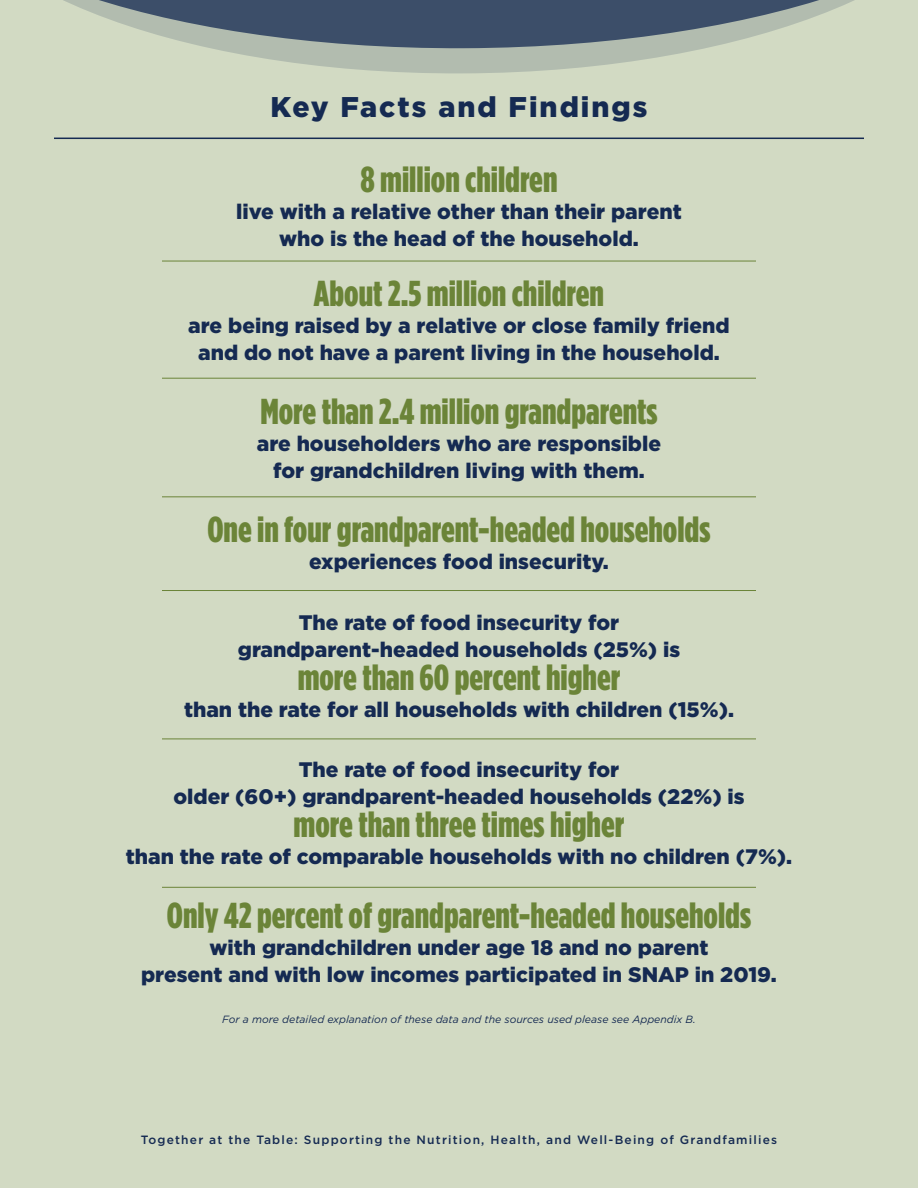
<style>
.page{position:relative;width:918px;height:1188px;background:#d2dac3}
.page>*{position:absolute;margin:0;border:0;box-sizing:border-box;transform-origin:0 0}
.t1{font:900 36px "Gotham Condensed";color:#6b8438}
.t2{font:900 28.5px "Gotham";letter-spacing:.07em;color:#152a52}
.t3{font:900 21px/27px "Gotham";color:#152a52;text-align:center}
.t4{font:500 12px "Gotham";letter-spacing:.1em;color:#152a52}
.t5{font:italic 10.5px "Gotham";color:#152a52}
</style>
<div class="page">
<svg style="left:63px;top:0;width:791px;height:73px"></svg>
<hr style="left:54px;top:138px;width:810px;height:1px;background:#152a52">
<hr style="left:162px;top:261px;width:594px;height:1px;background:#6b8438">
<hr style="left:162px;top:378px;width:594px;height:1px;background:#6b8438">
<hr style="left:162px;top:497px;width:594px;height:1px;background:#6b8438">
<hr style="left:162px;top:590px;width:594px;height:1px;background:#6b8438">
<hr style="left:162px;top:739px;width:594px;height:1px;background:#6b8438">
<hr style="left:162px;top:887px;width:594px;height:1px;background:#6b8438">
<h2 class="t2" style="left:271px;top:88px;width:378px">Key Facts and Findings</h2>
<h1 class="t1" style="left:361px;top:158px;width:198px">8 million children</h1>
<p class="t3" style="left:236px;top:197px;width:447px">live with a relative other than their parent who is the head of the household.</p>
<h1 class="t1" style="left:314px;top:272px;width:292px">About 2.5 million children</h1>
<p class="t3" style="left:188px;top:312px;width:543px">are being raised by a relative or close family friend and do not have a parent living in the household.</p>
<h1 class="t1" style="left:260px;top:390px;width:399px">More than 2.4 million grandparents</h1>
<p class="t3" style="left:257px;top:430px;width:406px">are householders who are responsible for grandchildren living with them.</p>
<h1 class="t1" style="left:207px;top:508px;width:505px">One in four grandparent-headed households</h1>
<p class="t3" style="left:309px;top:548px;width:301px">experiences food insecurity.</p>
<p class="t3" style="left:238px;top:608px;width:444px">The rate of food insecurity for grandparent-headed households (25%) is</p>
<h1 class="t1" style="left:298px;top:656px;width:324px">more than 60 percent higher</h1>
<p class="t3" style="left:184px;top:695px;width:551px">than the rate for all households with children (15%).</p>
<p class="t3" style="left:173px;top:756px;width:573px">The rate of food insecurity for<br>older (60+) grandparent-headed households (22%) is</p>
<h1 class="t1" style="left:294px;top:803px;width:332px">more than three times higher</h1>
<p class="t3" style="left:126px;top:843px;width:668px">than the rate of comparable households with no children (7%).</p>
<h1 class="t1" style="left:167px;top:894px;width:586px">Only 42 percent of grandparent-headed households</h1>
<p class="t3" style="left:141px;top:934px;width:637px">with grandchildren under age 18 and no parent<br>present and with low incomes participated in SNAP in 2019.</p>
<p class="t5" style="left:222px;top:1012px;width:475px">For a more detailed explanation of these data and the sources used please see Appendix B.</p>
<p class="t4" style="left:141px;top:1132px;width:638px">Together at the Table: Supporting the Nutrition, Health, and Well-Being of Grandfamilies</p>
</div>
